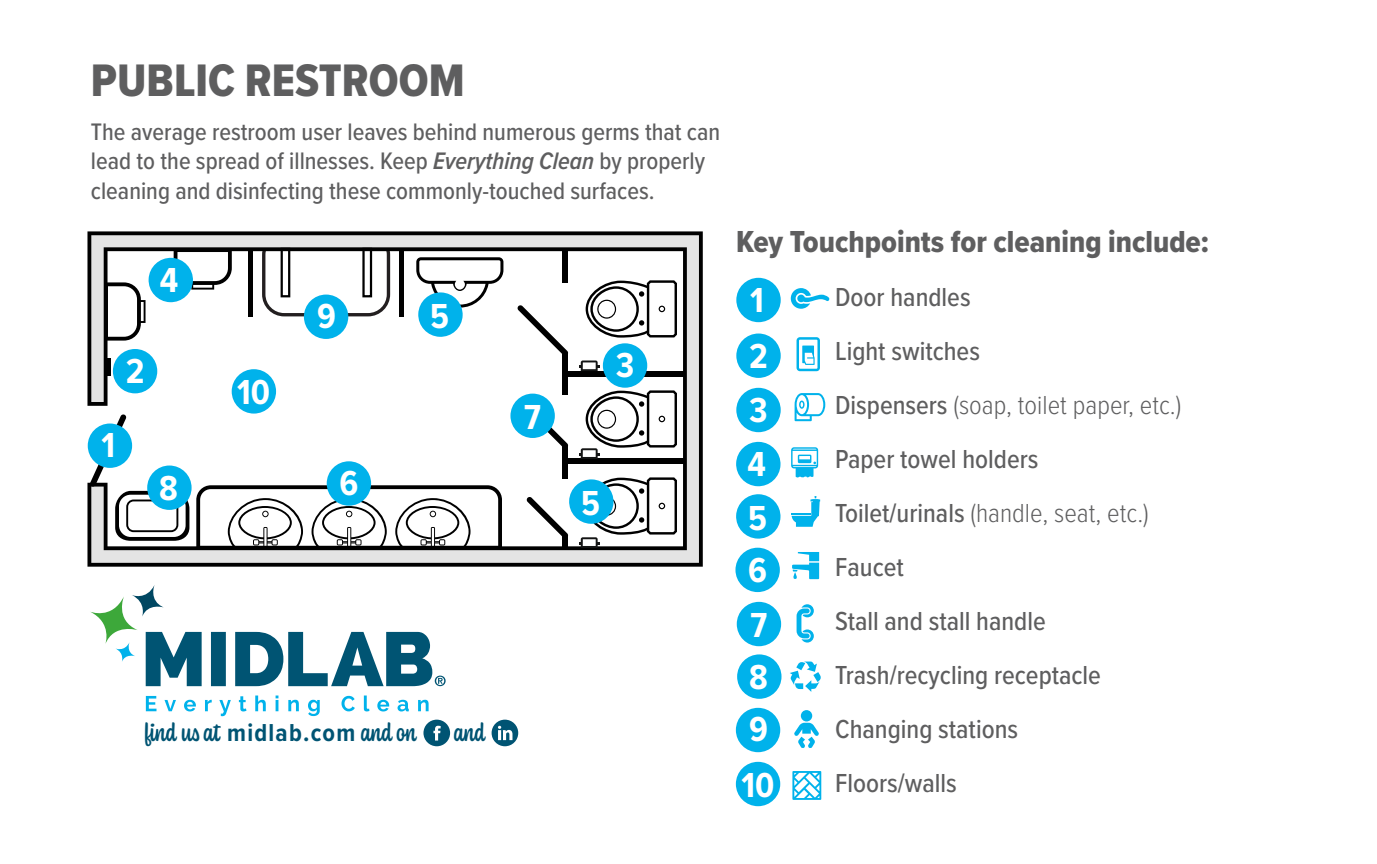
<style>
.page{position:relative;width:1377px;height:864px;background:#fff}
.page>*{position:absolute;margin:0;border:0;box-sizing:border-box;transform-origin:0 0}
.t1{font:47.25px "Proxima Nova Cond Extrabld";color:#5e5e5f}
.t2{font:700 36px/55.8px "Proxima Nova Cond";color:#fff}
.t3{font:31.5px "Proxima Nova Cond Extrabld";color:#5e5e5f}
.t4{font:500 27px/54px "Proxima Nova Cond";color:#5e5e5f}
.t5{font:500 25.43px "Coniferous";color:#005473}
.t6{font:500 24.75px/29.7px "Proxima Nova Cond";color:#5e5e5f}
.s1{font-weight:600;font-style:italic}
.s2{font-family:"Proxima Nova Cond";font-weight:700}
.s3{font-weight:300}
</style>
<div class="page">
<svg style="left:797px;top:604px;width:17px;height:39px"></svg>
<svg style="left:87px;top:231px;width:616px;height:336px"></svg>
<svg style="left:196px;top:485px;width:306px;height:65px"></svg>
<svg style="left:586px;top:280px;width:91px;height:58px"></svg>
<div style="left:563px;top:371px;width:121px;height:6px;background:#000"></div>
<div style="left:563px;top:459px;width:121px;height:5px;background:#000"></div>
<div style="left:563px;top:353px;width:5px;height:41px;background:#000"></div>
<div style="left:563px;top:445px;width:5px;height:33px;background:#000"></div>
<div style="left:563px;top:535px;width:5px;height:14px;background:#000"></div>
<div style="left:563px;top:249px;width:5px;height:34px;background:#000"></div>
<svg style="left:416px;top:257px;width:87px;height:51px"></svg>
<svg style="left:517px;top:305px;width:51px;height:51px"></svg>
<svg style="left:526px;top:407px;width:42px;height:41px"></svg>
<svg style="left:526px;top:497px;width:42px;height:41px"></svg>
<svg style="left:104px;top:282px;width:42px;height:59px"></svg>
<svg style="left:90px;top:414px;width:99px;height:127px"></svg>
<hr style="left:107px;top:358px;width:3px;height:17px;background:#000">
<svg style="left:579px;top:477px;width:98px;height:71px"></svg>
<svg style="left:579px;top:390px;width:98px;height:69px"></svg>
<svg style="left:579px;top:361px;width:20px;height:10px"></svg>
<svg style="left:791px;top:447px;width:27px;height:31px"></svg>
<svg style="left:174px;top:248px;width:58px;height:42px"></svg>
<hr style="left:249px;top:249px;width:4px;height:68px;background:#000">
<div style="left:399px;top:248px;width:5px;height:68px;background:#000"></div>
<div style="left:281px;top:248px;width:9px;height:49px;border:2px solid #000"></div>
<div style="left:362px;top:248px;width:10px;height:49px;border:2px solid #000"></div>
<svg style="left:794px;top:710px;width:25px;height:38px"></svg>
<div style="left:736px;top:278px;width:45px;height:44px;background:#00b2eb;border-radius:50%"></div>
<div style="left:88px;top:424px;width:44px;height:44px;background:#00b2eb;border-radius:50%"></div>
<div style="left:736px;top:334px;width:45px;height:44px;background:#00b2eb;border-radius:50%"></div>
<div style="left:113px;top:349px;width:44px;height:44px;background:#00b2eb;border-radius:50%"></div>
<div style="left:736px;top:388px;width:45px;height:44px;background:#00b2eb;border-radius:50%"></div>
<div style="left:603px;top:343px;width:44px;height:45px;background:#00b2eb;border-radius:50%"></div>
<div style="left:736px;top:441px;width:45px;height:46px;background:#00b2eb;border-radius:50%"></div>
<div style="left:148px;top:257px;width:45px;height:46px;background:#00b2eb;border-radius:50%"></div>
<div style="left:736px;top:494px;width:45px;height:45px;background:#00b2eb;border-radius:50%"></div>
<div style="left:569px;top:479px;width:45px;height:45px;background:#00b2eb;border-radius:50%"></div>
<div style="left:418px;top:292px;width:45px;height:45px;background:#00b2eb;border-radius:50%"></div>
<div style="left:735px;top:548px;width:45px;height:44px;background:#00b2eb;border-radius:50%"></div>
<div style="left:327px;top:461px;width:44px;height:45px;background:#00b2eb;border-radius:50%"></div>
<div style="left:737px;top:602px;width:44px;height:44px;background:#00b2eb;border-radius:50%"></div>
<div style="left:510px;top:394px;width:45px;height:44px;background:#00b2eb;border-radius:50%"></div>
<div style="left:737px;top:654px;width:45px;height:45px;background:#00b2eb;border-radius:50%"></div>
<div style="left:147px;top:466px;width:45px;height:44px;background:#00b2eb;border-radius:50%"></div>
<div style="left:736px;top:708px;width:44px;height:44px;background:#00b2eb;border-radius:50%"></div>
<div style="left:736px;top:762px;width:44px;height:44px;background:#00b2eb;border-radius:50%"></div>
<div style="left:232px;top:369px;width:44px;height:45px;background:#00b2eb;border-radius:50%"></div>
<div style="left:304px;top:295px;width:44px;height:44px;background:#00b2eb;border-radius:50%"></div>
<svg style="left:791px;top:288px;width:38px;height:21px"></svg>
<svg style="left:797px;top:337px;width:23px;height:34px"></svg>
<svg style="left:795px;top:393px;width:30px;height:28px"></svg>
<svg style="left:799px;top:401px;width:6px;height:8px"></svg>
<svg style="left:791px;top:496px;width:29px;height:31px"></svg>
<svg style="left:792px;top:552px;width:27px;height:27px"></svg>
<svg style="left:790px;top:662px;width:31px;height:30px"></svg>
<svg style="left:146px;top:632px;width:300px;height:54px"></svg>
<svg style="left:90px;top:596px;width:48px;height:48px"></svg>
<svg style="left:132px;top:585px;width:32px;height:32px"></svg>
<svg style="left:115px;top:642px;width:20px;height:20px"></svg>
<svg style="left:146px;top:696px;width:304px;height:50px"></svg>
<svg style="left:492px;top:720px;width:26px;height:26px"></svg>
<svg style="left:792px;top:771px;width:29px;height:29px"></svg>
<h1 class="t1" style="left:91px;top:46px;width:375px">PUBLIC RESTROOM</h1>
<p class="t6" style="left:91px;top:116px;width:631px">The average restroom user leaves behind numerous germs that can lead to the spread of illnesses. Keep <span class="s1">Everything Clean</span> by properly cleaning and disinfecting these commonly-touched surfaces.</p>
<h2 class="t2" style="left:160px;top:251px;width:20px">4</h2>
<h2 class="t2" style="left:126px;top:343px;width:20px">2</h2>
<h2 class="t2" style="left:102px;top:417px;width:15px">1</h2>
<h2 class="t2" style="left:159px;top:460px;width:20px">8</h2>
<h2 class="t2" style="left:237px;top:364px;width:35px">10</h2>
<h2 class="t2" style="left:317px;top:287px;width:20px">9</h2>
<h2 class="t2" style="left:339px;top:455px;width:20px">6</h2>
<h2 class="t2" style="left:430px;top:287px;width:20px">5</h2>
<h2 class="t2" style="left:524px;top:388px;width:18px">7</h2>
<h2 class="t2" style="left:616px;top:337px;width:20px">3</h2>
<h2 class="t2" style="left:581px;top:474px;width:20px">5</h2>
<p class="t5" style="left:145px;top:715px;width:273px">find us at <span class="s2">midlab.com</span> and on</p>
<p class="t5" style="left:454px;top:715px;width:33px">and</p>
<p class="t3" style="left:736px;top:218px;width:474px">Key Touchpoints for cleaning include:</p>
<p class="t4" style="left:835px;top:269px;width:348px">Door handles<br>Light switches<br>Dispensers <span class="s3">(soap, toilet paper, etc.)<br></span>Paper towel holders<br>Toilet/urinals <span class="s3">(handle, seat, etc.)<br></span>Faucet<br>Stall and stall handle<br>Trash/recycling receptacle<br>Changing stations<br>Floors/walls</p>
<h2 class="t2" style="left:750px;top:271px;width:15px">1</h2>
<h2 class="t2" style="left:749px;top:327px;width:20px">2</h2>
<h2 class="t2" style="left:749px;top:381px;width:20px">3</h2>
<h2 class="t2" style="left:747px;top:435px;width:20px">4</h2>
<h2 class="t2" style="left:748px;top:489px;width:20px">5</h2>
<h2 class="t2" style="left:748px;top:541px;width:20px">6</h2>
<h2 class="t2" style="left:750px;top:596px;width:18px">7</h2>
<h2 class="t2" style="left:749px;top:648px;width:20px">8</h2>
<h2 class="t2" style="left:741px;top:701px;width:35px">9<br>10</h2>
</div>
